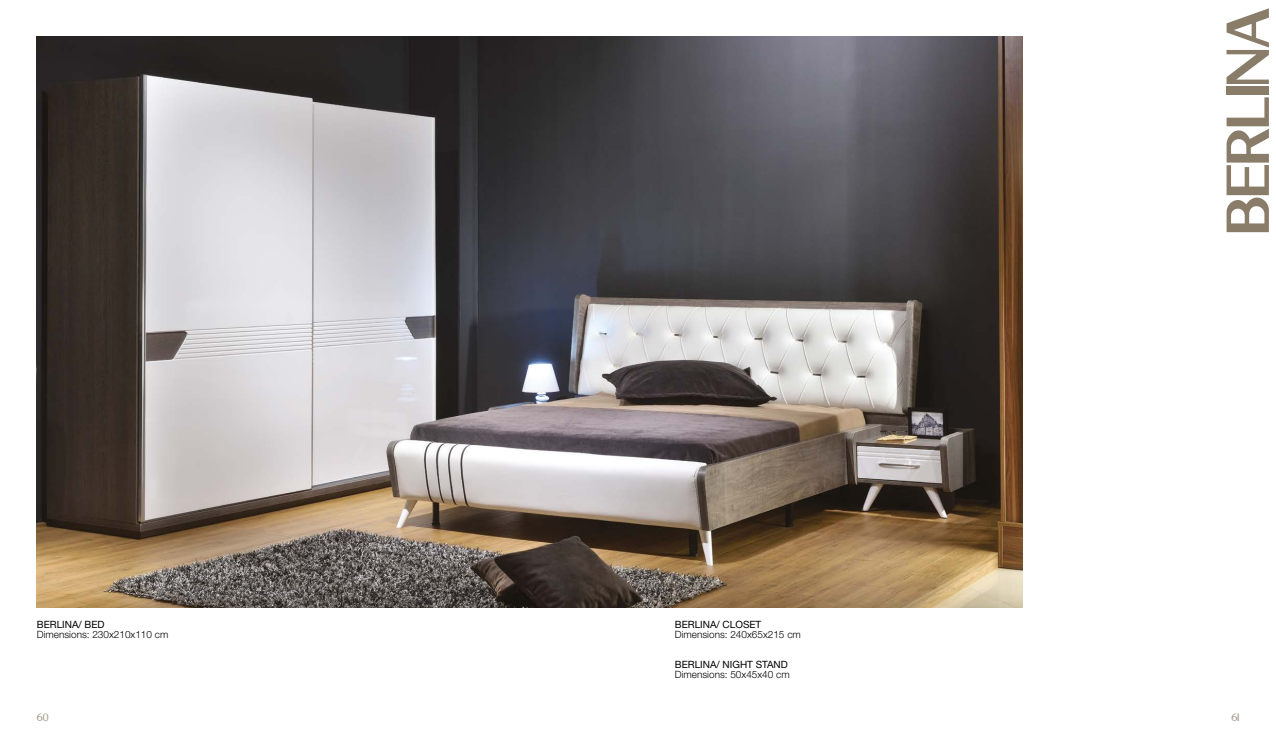
<style>
.page{position:relative;width:1276px;height:738px;background:#fff}
.page>*{position:absolute;margin:0;border:0;box-sizing:border-box;transform-origin:0 0}
.t1{font:700 60.5px "Berlina";color:#897d6a}
.t2{font:11px "Berlina";color:#aaa293}
.t3{font:300 10px "Helvetica Neue LT Std";color:#000}
.t4{font:10px "Helvetica Neue LT Std";color:#000}
</style>
<div class="page">
<img style="left:37px;top:37px;width:985px;height:570px">
<p class="t4" style="left:37px;top:617px;width:69px">BERLINA/ BED</p>
<p class="t3" style="left:37px;top:627px;width:133px">Dimensions: 230x210x110 cm</p>
<p class="t4" style="left:675px;top:617px;width:88px">BERLINA/ CLOSET</p>
<p class="t3" style="left:675px;top:627px;width:127px">Dimensions: 240x65x215 cm</p>
<p class="t4" style="left:675px;top:657px;width:114px">BERLINA/ NIGHT STAND</p>
<p class="t3" style="left:675px;top:667px;width:116px">Dimensions: 50x45x40 cm</p>
<h1 class="t1" style="left:1213px;top:233px;width:227px;rotate:-90deg">BERLINA</h1>
<p class="t2" style="left:37px;top:710px;width:13px">60</p>
<p class="t2" style="left:1231px;top:710px;width:9px">61</p>
</div>
